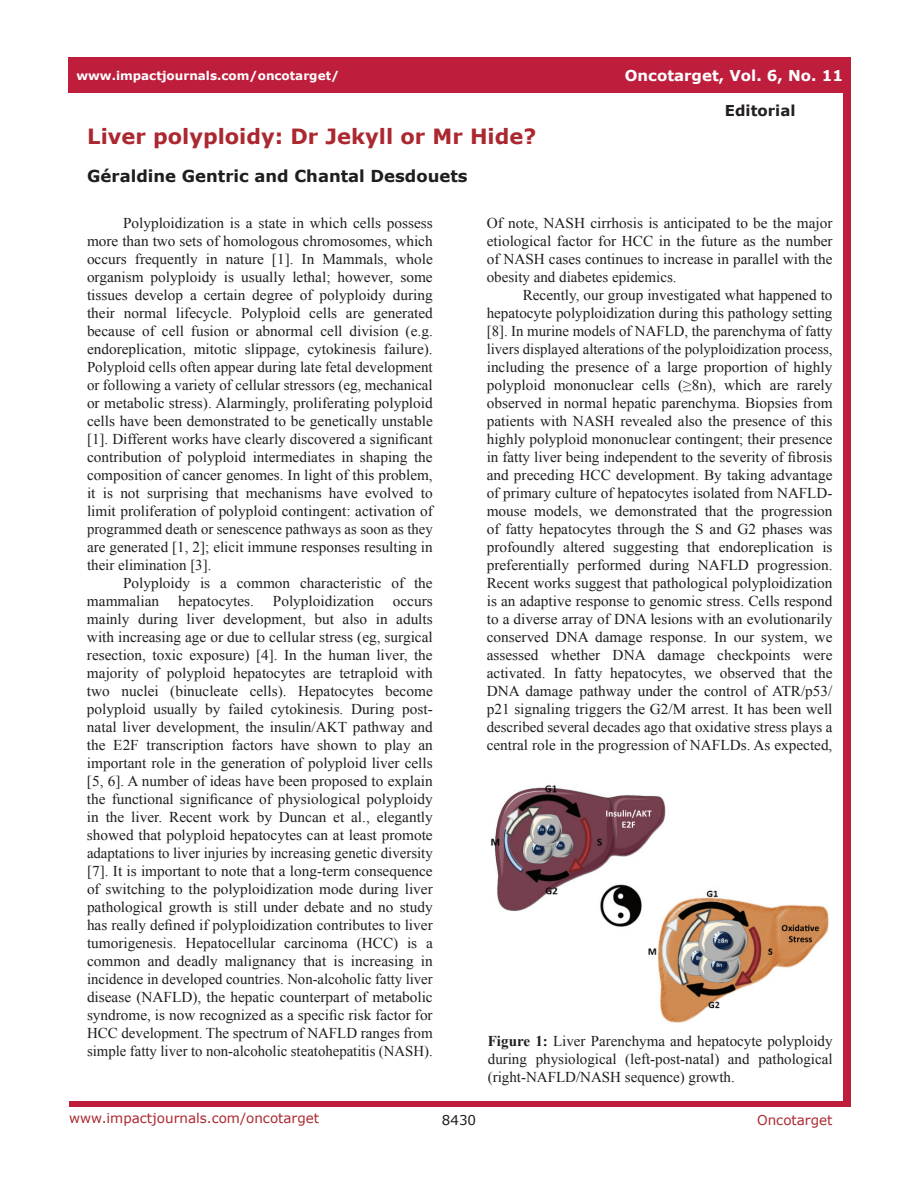
<style>
.page{position:relative;width:918px;height:1188px;background:#fff}
.page>*{position:absolute;margin:0;border:0;box-sizing:border-box;transform-origin:0 0}
.t1{font:700 21px "Verdana";color:#ac2830}
.t2{font:700 16.5px "Verdana";color:#201d20}
.t3{font:15px/18px "Times New Roman";color:#201d20;text-align:justify}
.t4{font:700 15px "Verdana";color:#fff}
.t5{font:700 15px "Verdana";color:#231f20}
.t6{font:13.5px "Verdana";color:#ac2830}
.t7{font:13.5px "Verdana";color:#201d20}
.t8{font:700 12px "Verdana";color:#fff}
.s1{font-weight:700}
</style>
<div class="page">
<div style="left:69px;top:57px;width:781px;height:36px;background:#be1e3c"></div>
<img style="left:490px;top:785px;width:339px;height:238px">
<p class="t8" style="left:76px;top:67px;width:264px">www.impactjournals.com/oncotarget/</p>
<p class="t4" style="left:625px;top:65px;width:220px">Oncotarget, Vol. 6, No. 11</p>
<p class="t5" style="left:725px;top:100px;width:72px">Editorial</p>
<h1 class="t1" style="left:87px;top:122px;width:451px">Liver polyploidy: Dr Jekyll or Mr Hide?</h1>
<p class="t2" style="left:87px;top:164px;width:382px">Géraldine Gentric and Chantal Desdouets</p>
<p class="t3" style="left:87px;top:214px;width:347px;text-indent:36px">Polyploidization is a state in which cells possess more than two sets of homologous chromosomes, which occurs frequently in nature [1]. In Mammals, whole organism polyploidy is usually lethal; however, some tissues develop a certain degree of polyploidy during their normal lifecycle. Polyploid cells are generated because of cell fusion or abnormal cell division (e.g. endoreplication, mitotic slippage, cytokinesis failure).<br>Polyploid cells often appear during late fetal development or following a variety of cellular stressors (eg, mechanical or metabolic stress). Alarmingly, proliferating polyploid cells have been demonstrated to be genetically unstable [1]. Different works have clearly discovered a significant contribution of polyploid intermediates in shaping the composition of cancer genomes. In light of this problem, it is not surprising that mechanisms have evolved to limit proliferation of polyploid contingent: activation of programmed death or senescence pathways as soon as they are generated [1, 2]; elicit immune responses resulting in their elimination [3].</p>
<p class="t3" style="left:87px;top:574px;width:347px;text-indent:36px">Polyploidy is a common characteristic of the mammalian</p>
<p class="t3" style="left:487px;top:214px;width:347px">Of note, NASH cirrhosis is anticipated to be the major etiological factor for HCC in the future as the number of NASH cases continues to increase in parallel with the obesity and diabetes epidemics.</p>
<p class="t3" style="left:487px;top:286px;width:347px;text-indent:36px">Recently, our group investigated what happened to hepatocyte polyploidization during this pathology setting [8]. In murine models of NAFLD, the parenchyma of fatty livers displayed alterations of the polyploidization process, including the presence of a large proportion of highly polyploid mononuclear cells (≥8n), which are rarely observed in normal hepatic parenchyma. Biopsies from patients with NASH revealed also the presence of this highly polyploid mononuclear contingent; their presence in fatty liver being independent to the severity of fibrosis and preceding HCC development. By taking advantage of primary culture of hepatocytes isolated from NAFLD&shy;mouse models, we demonstrated that the progression of fatty hepatocytes through the S and G2 phases was profoundly altered suggesting that endoreplication is preferentially performed during NAFLD progression.<br>Recent works suggest that pathological polyploidization is an adaptive response to genomic stress. Cells respond to a diverse array of DNA lesions with an evolutionarily conserved DNA damage response. In our system, we assessed whether DNA damage checkpoints were activated. In fatty hepatocytes, we observed that the DNA damage pathway under the control of ATR/p53/ p21 signaling triggers the G2/M arrest. It has been well described several decades ago that oxidative stress plays a central role in the progression of NAFLDs. As expected,</p>
<p class="t3" style="left:178px;top:592px;width:78px">hepatocytes.</p>
<p class="t3" style="left:273px;top:592px;width:103px">Polyploidization</p>
<p class="t3" style="left:87px;top:592px;width:347px;text-indent:306px">occurs mainly during liver development, but also in adults with increasing age or due to cellular stress (eg, surgical resection, toxic exposure) [4]. In the human liver, the majority of polyploid hepatocytes are tetraploid with two nuclei (binucleate cells). Hepatocytes become polyploid usually by failed cytokinesis. During post&shy;natal liver development, the insulin/AKT pathway and the E2F transcription factors have shown to play an important role in the generation of polyploid liver cells [5, 6]. A number of ideas have been proposed to explain the functional significance of physiological polyploidy in the liver. Recent work by Duncan et al., elegantly showed that polyploid hepatocytes can at least promote adaptations to liver injuries by increasing genetic diversity [7]. It is important to note that a long-term consequence of switching to the polyploidization mode during liver pathological growth is still under debate and no study has really defined if polyploidization contributes to liver tumorigenesis. Hepatocellular carcinoma (HCC) is a common and deadly malignancy that is increasing in incidence in developed countries. Non-alcoholic fatty liver disease (NAFLD), the hepatic counterpart of metabolic syndrome, is now recognized as a specific risk factor for HCC development. The spectrum of NAFLD ranges from simple fatty liver to non-alcoholic steatohepatitis (NASH).</p>
<p class="t3" style="left:488px;top:1031px;width:346px"><span class="s1">Figure 1:</span> Liver Parenchyma and hepatocyte polyploidy during physiological (left-post-natal) and pathological (right-NAFLD/NASH sequence) growth.</p>
<p class="t6" style="left:69px;top:1109px;width:252px">www.impactjournals.com/oncotarget</p>
<p class="t7" style="left:442px;top:1111px;width:36px">8430</p>
<p class="t6" style="left:757px;top:1111px;width:77px">Oncotarget</p>
</div>
